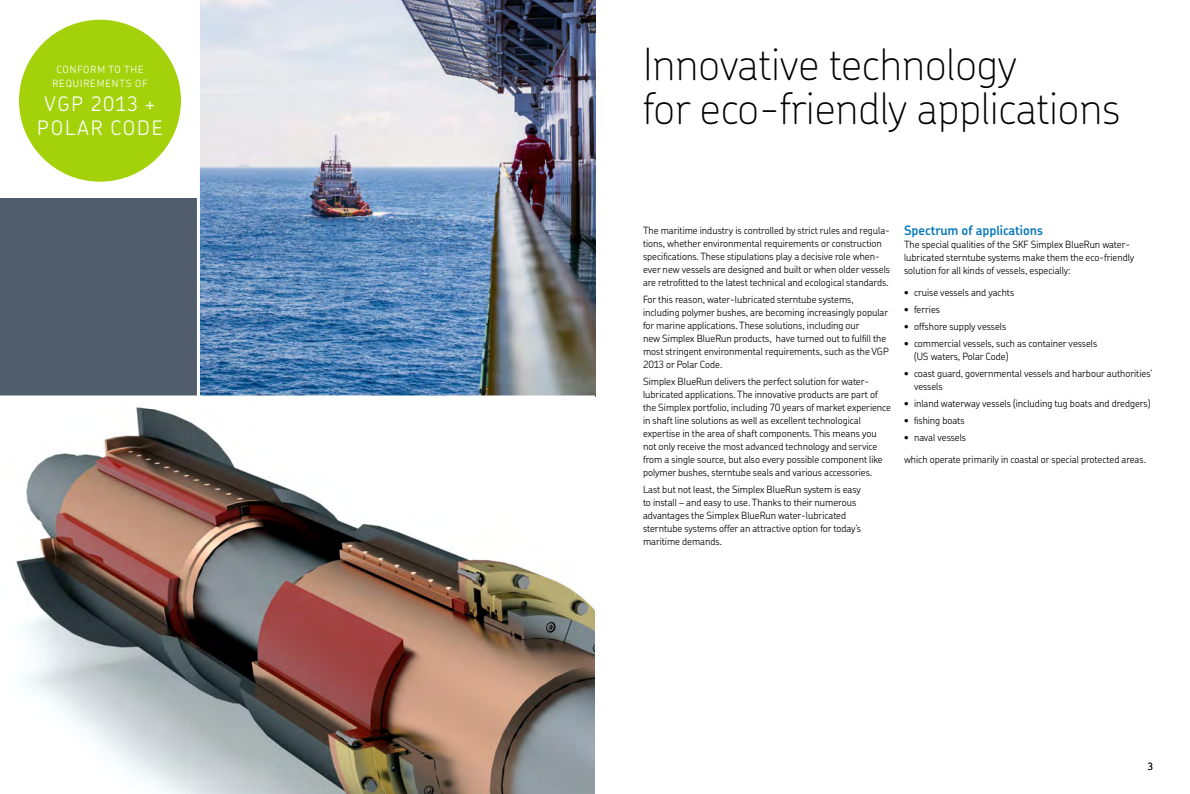
<style>
.page{position:relative;width:1190px;height:794px;background:#fff}
.page>*{position:absolute;margin:0;border:0;box-sizing:border-box;transform-origin:0 0}
.t1{font:100 44px/44px "SKF Chevin OT";color:#000}
.t2{font:300 20px/24px "SKF Chevin OT";letter-spacing:.095em;color:#fff;text-align:center}
.t3{font:600 13px "SKF Chevin OT";color:#0074b8}
.t4{font:300 10px/13px "SKF Chevin OT";color:#000}
.t5{font:300 10px/14px "SKF Chevin OT";letter-spacing:.095em;color:#fff;text-align:center}
</style>
<div class="page">
<img style="left:16px;top:407px;width:579px;height:387px">
<img style="left:199px;top:0;width:396px;height:396px">
<div style="left:0;top:199px;width:198px;height:198px;background:#505c6b"></div>
<hr style="left:197px;top:0;width:3px;height:394px;background:#fff">
<hr style="left:0;top:396px;width:593px;height:2px;background:#fff">
<div style="left:19px;top:20px;width:162px;height:162px;background:#a3d20a;border-radius:50%"></div>
<p class="t5" style="left:52px;top:61px;width:97px">CONFORM TO THE<br>REQUIREMENTS OF</p>
<h2 class="t2" style="left:37px;top:89px;width:127px">VGP 2013 +<br>POLAR CODE</h2>
<h1 class="t1" style="left:643px;top:37px;width:479px">Innovative technology<br>for eco-friendly applications</h1>
<p class="t4" style="left:643px;top:223px;width:249px">The maritime industry is controlled by strict rules and regula&shy;tions, whether environmental requirements or construction specifications. These stipulations play a decisive role when&shy;ever new vessels are designed and built or when older vessels are retrofitted to the latest technical and ecological standards.</p>
<p class="t4" style="left:643px;top:292px;width:247px">For this reason, water-lubricated sterntube systems, including polymer bushes, are becoming increasingly popular for marine applications. These solutions, including our<br>new Simplex BlueRun products, have turned out to fulfill the most stringent environmental requirements, such as the VGP 2013 or Polar Code.</p>
<p class="t4" style="left:643px;top:374px;width:250px">Simplex BlueRun delivers the perfect solution for water&shy;lubricated applications. The innovative products are part of the Simplex portfolio, including 70 years of market experience in shaft line solutions as well as excellent technological expertise in the area of shaft components. This means you not only receive the most advanced technology and service from a single source, but also every possible component like polymer bushes, sterntube seals and various accessories.</p>
<p class="t4" style="left:643px;top:482px;width:220px">Last but not least, the Simplex BlueRun system is easy to install – and easy to use. Thanks to their numerous advantages the Simplex BlueRun water-lubricated sterntube systems offer an attractive option for today’s maritime demands.</p>
<h3 class="t3" style="left:904px;top:218px;width:141px">Spectrum of applications</h3>
<p class="t4" style="left:904px;top:236px;width:232px">The special qualities of the SKF Simplex BlueRun water&shy;lubricated sterntube systems make them the eco-friendly solution for all kinds of vessels, especially:</p>
<p class="t4" style="left:904px;top:284px;width:112px">• cruise vessels and yachts</p>
<p class="t4" style="left:904px;top:301px;width:38px">• ferries</p>
<p class="t4" style="left:904px;top:318px;width:104px">• offshore supply vessels</p>
<p class="t4" style="left:914px;top:335px;width:185px;text-indent:-10px">• commercial vessels, such as container vessels (US waters, Polar Code)</p>
<p class="t4" style="left:914px;top:365px;width:240px;text-indent:-10px">• coast guard, governmental vessels and harbour authorities’ vessels</p>
<p class="t4" style="left:904px;top:395px;width:248px">• inland waterway vessels (including tug boats and dredgers)</p>
<p class="t4" style="left:904px;top:412px;width:62px">• fishing boats</p>
<p class="t4" style="left:904px;top:429px;width:64px">• naval vessels</p>
<p class="t4" style="left:904px;top:451px;width:244px">which operate primarily in coastal or special protected areas.</p>
<p class="t4" style="left:1148px;top:759px;width:7px">3</p>
</div>
